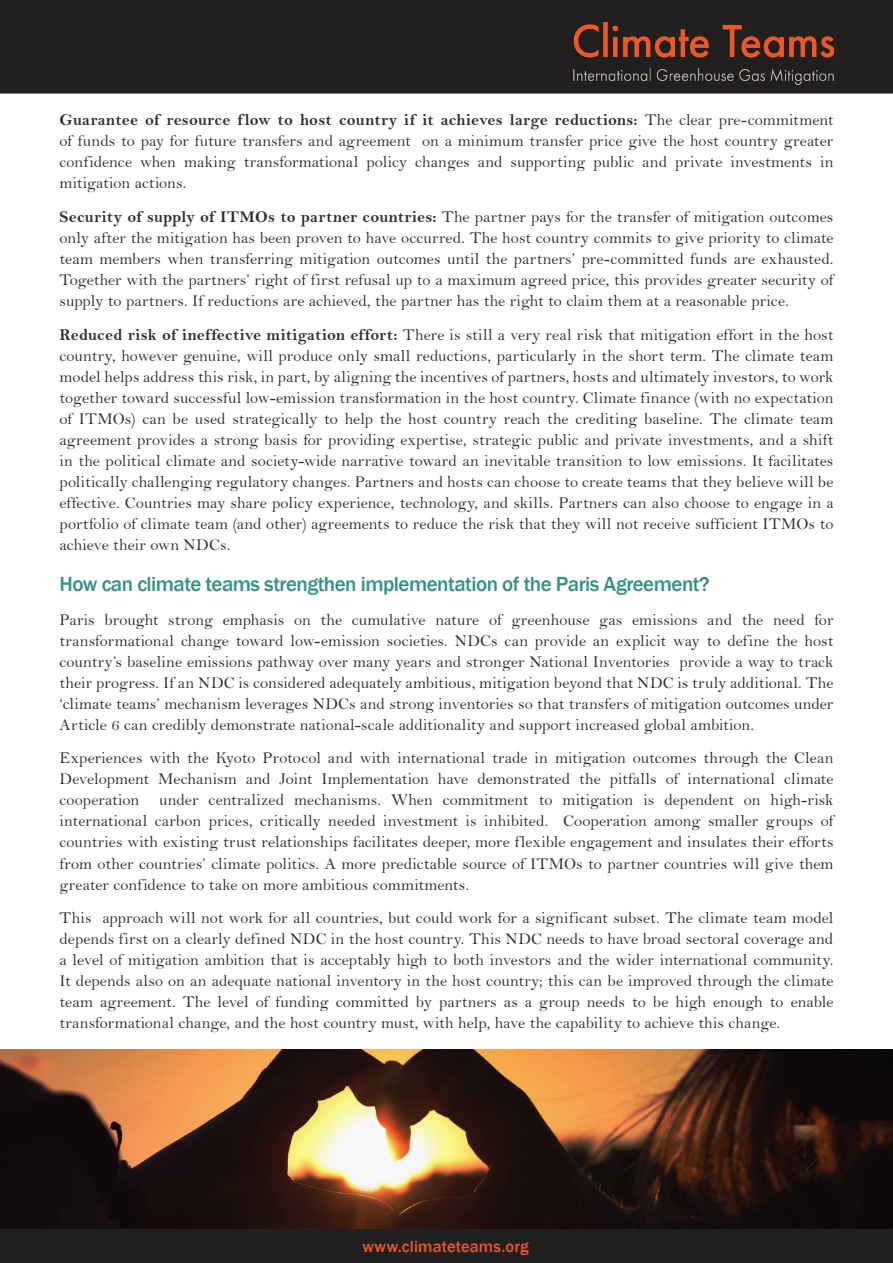
<style>
.page{position:relative;width:893px;height:1263px;background:#fff}
.page>*{position:absolute;margin:0;border:0;box-sizing:border-box;transform-origin:0 0}
.t1{font:500 21px "Franklin Gothic";letter-spacing:-.025em;color:#349182}
.t2{font:16.5px/21px "Bell";color:#2f2f2e;text-align:justify}
.t3{font:16.5px "Bell MT Bold";letter-spacing:.01em;color:#2f2f2e}
.t4{font:500 16.5px "Franklin Gothic";letter-spacing:.01em;color:#ef5823}
.s1{font-family:"Bell"}
.s2{font-family:"Bell MT Bold"}
</style>
<div class="page">
<div style="left:0;top:0;width:893px;height:94px;background:#21201f"></div>
<img style="left:538px;top:18px;width:331px;height:76px">
<img style="left:574px;top:68px;width:259px;height:16px">
<div style="left:0;top:1229px;width:893px;height:34px;background:#21201f"></div>
<img style="left:0;top:1050px;width:893px;height:179px">
<p class="t3" style="left:60px;top:110px;width:775px">Guarantee of resource flow to host country if it achieves large reductions: <span class="s1">The clear pre-commitment</span></p>
<p class="t2" style="left:60px;top:130px;width:775px">of funds to pay for future transfers and agreement on a minimum transfer price give the host country greater confidence when making transformational policy changes and supporting public and private investments in mitigation actions.</p>
<p class="t2" style="left:60px;top:206px;width:775px"><span class="s2">Security of supply of ITMOs to partner countries:</span> The partner pays for the transfer of mitigation outcomes only after the mitigation has been proven to have occurred. The host country commits to give priority to climate team members when transferring mitigation outcomes until the partners’ pre-committed funds are exhausted.<br>Together with the partners’ right of first refusal up to a maximum agreed price, this provides greater security of supply to partners. If reductions are achieved, the partner has the right to claim them at a reasonable price.</p>
<p class="t2" style="left:60px;top:324px;width:775px"><span class="s2">Reduced risk of ineffective mitigation effort:</span> There is still a very real risk that mitigation effort in the host country, however genuine, will produce only small reductions, particularly in the short term. The climate team model helps address this risk, in part, by aligning the incentives of partners, hosts and ultimately investors, to work together toward successful low-emission transformation in the host country. Climate finance (with no expectation of ITMOs) can be used strategically to help the host country reach the crediting baseline. The climate team agreement provides a strong basis for providing expertise, strategic public and private investments, and a shift in the political climate and society-wide narrative toward an inevitable transition to low emissions. It facilitates politically challenging regulatory changes. Partners and hosts can choose to create teams that they believe will be effective. Countries may share policy experience, technology, and skills. Partners can also choose to engage in a portfolio of climate team (and other) agreements to reduce the risk that they will not receive sufficient ITMOs to achieve their own NDCs.</p>
<p class="t1" style="left:60px;top:571px;width:652px">How can climate teams strengthen implementation of the Paris Agreement?</p>
<p class="t2" style="left:60px;top:609px;width:775px">Paris brought strong emphasis on the cumulative nature of greenhouse gas emissions and the need for transformational change toward low-emission societies. NDCs can provide an explicit way to define the host country’s baseline emissions pathway over many years and stronger National Inventories provide a way to track their progress. If an NDC is considered adequately ambitious, mitigation beyond that NDC is truly additional. The ‘climate teams’ mechanism leverages NDCs and strong inventories so that transfers of mitigation outcomes under Article 6 can credibly demonstrate national-scale additionality and support increased global ambition.</p>
<p class="t2" style="left:60px;top:748px;width:775px">Experiences with the Kyoto Protocol and with international trade in mitigation outcomes through the Clean Development Mechanism and Joint Implementation have demonstrated the pitfalls of international climate cooperation under centralized mechanisms. When commitment to mitigation is dependent on high-risk international carbon prices, critically needed investment is inhibited. Cooperation among smaller groups of countries with existing trust relationships facilitates deeper, more flexible engagement and insulates their efforts from other countries’ climate politics. A more predictable source of ITMOs to partner countries will give them greater confidence to take on more ambitious commitments.</p>
<p class="t2" style="left:60px;top:907px;width:775px">This approach will not work for all countries, but could work for a significant subset. The climate team model depends first on a clearly defined NDC in the host country. This NDC needs to have broad sectoral coverage and a level of mitigation ambition that is acceptably high to both investors and the wider international community.<br>It depends also on an adequate national inventory in the host country; this can be improved through the climate team agreement. The level of funding committed by partners as a group needs to be high enough to enable transformational change, and the host country must, with help, have the capability to achieve this change.</p>
<p class="t4" style="left:362px;top:1236px;width:168px">www.climateteams.org</p>
</div>
